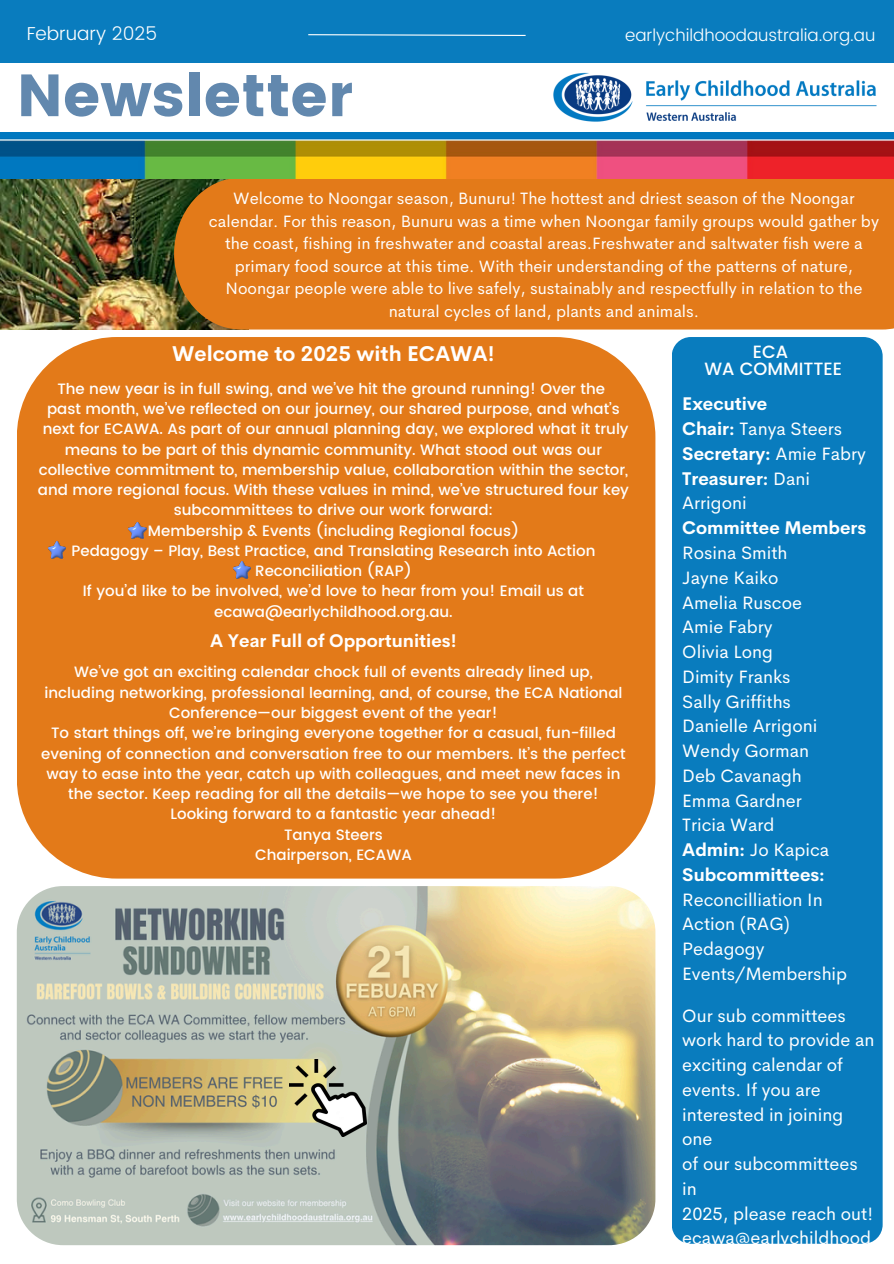
<style>
.page{position:relative;width:894px;height:1264px;background:#fff}
.page>*{position:absolute;margin:0;border:0;box-sizing:border-box;transform-origin:0 0}
.t1{font:59.25px "Poppins";color:#6288ae}
.t2{font:700 21px "Cerebri Sans";color:#fff}
.t3{font:300 18.75px "Poppins";color:#fff}
.t4{font:18px/24.8px "Cerebri Sans";color:#fff}
.t5{font:700 18px "Cerebri Sans";color:#fff}
.t6{font:500 17.7px/16.8px "Poppins";color:#fff;text-align:center}
.t7{font:300 16.95px "Poppins";color:#fff}
.t8{font:16.5px/22.5px "Cerebri Sans";color:#fefefe;text-align:center}
.t9{font:500 15px/20.2px "Poppins";color:#fff;text-align:center}
.s1{font-weight:700}
</style>
<div class="page">
<img style="left:0;top:179px;width:248px;height:151px">
<div style="left:0;top:0;width:893px;height:63px;background:#097cbe"></div>
<div style="left:17px;top:337px;width:638px;height:541px;background:#e37a19;border-radius:100px"></div>
<svg style="left:308px;top:34px;width:218px;height:2px"></svg>
<div style="left:671px;top:337px;width:211px;height:906px;background:#097cbe;border-radius:19px"></div>
<div style="left:174px;top:179px;width:719px;height:150px;background:#e37a19"></div>
<img style="left:0;top:133px;width:893px;height:46px">
<img style="left:536px;top:72px;width:357px;height:67px">
<img style="left:128px;top:522px;width:18px;height:17px">
<img style="left:17px;top:886px;width:638px;height:359px;border-radius:46px">
<img style="left:289px;top:1059px;width:77px;height:77px">
<img style="left:49px;top:542px;width:17px;height:16px">
<img style="left:233px;top:561px;width:17px;height:17px">
<p class="t3" style="left:27px;top:23px;width:132px">February 2025</p>
<p class="t1" style="left:17px;top:61px;width:337px">Newsletter</p>
<p class="t7" style="left:625px;top:25px;width:252px">earlychildhoodaustralia.org.au</p>
<h2 class="t8" style="left:209px;top:187px;width:671px">Welcome to Noongar season, Bunuru! The hottest and driest season of the Noongar calendar. For this reason, Bunuru was a time when Noongar family groups would gather by the coast, fishing in freshwater and coastal areas.Freshwater and saltwater fish were a primary food source at this time. With their understanding of the patterns of nature, Noongar people were able to live safely, sustainably and respectfully in relation to the natural cycles of land, plants and animals.</h2>
<p class="t2" style="left:172px;top:340px;width:324px">Welcome to 2025 with ECAWA!</p>
<h5 class="t9" style="left:38px;top:378px;width:592px">The new year is in full swing, and we’ve hit the ground running! Over the<br>past month, we’ve reflected on our journey, our shared purpose, and what’s next for ECAWA. As part of our annual planning day, we explored what it truly means to be part of this dynamic community. What stood out was our collective commitment to, membership value, collaboration within the sector, and more regional focus. With these values in mind, we’ve structured four key subcommittees to drive our work forward:<br>Membership &amp; Events (including Regional focus)<br>Pedagogy – Play, Best Practice, and Translating Research into Action Reconciliation (RAP)<br>If you’d like to be involved, we’d love to hear from you! Email us at ecawa@earlychildhood.org.au.</h5>
<p class="t5" style="left:210px;top:629px;width:248px">A Year Full of Opportunities!</p>
<h5 class="t9" style="left:41px;top:662px;width:586px">We’ve got an exciting calendar chock full of events already lined up, including networking, professional learning, and, of course, the ECA National Conference—our biggest event of the year!<br>To start things off, we’re bringing everyone together for a casual, fun-filled evening of connection and conversation free to our members. It’s the perfect way to ease into the year, catch up with colleagues, and meet new faces in the sector. Keep reading for all the details—we hope to see you there!<br>Looking forward to a fantastic year ahead!<br>Tanya Steers<br>Chairperson, ECAWA</h5>
<p class="t6" style="left:704px;top:343px;width:139px">ECA<br>WA COMMITTEE</p>
<h1 class="t4" style="left:682px;top:392px;width:185px"><span class="s1">Executive<br>Chair:</span> Tanya Steers<br><span class="s1">Secretary:</span> Amie Fabry<br><span class="s1">Treasurer:</span> Dani<br>Arrigoni<br><span class="s1">Committee Members<br></span>Rosina Smith<br>Jayne Kaiko<br>Amelia Ruscoe<br>Amie Fabry<br>Olivia Long<br>Dimity Franks<br>Sally Griffiths<br>Danielle Arrigoni<br>Wendy Gorman<br>Deb Cavanagh<br>Emma Gardner<br>Tricia Ward<br><span class="s1">Admin:</span> Jo Kapica<br><span class="s1">Subcommittees:<br></span>Reconcilliation In<br>Action (RAG)<br>Pedagogy<br>Events/Membership</h1>
<p class="t4" style="left:682px;top:1002px;width:194px">Our sub committees work hard to provide an exciting calendar of events. If you are interested in joining one<br>of our subcommittees in<br>2025, please reach out! ecawa@earlychildhood</p>
</div>
